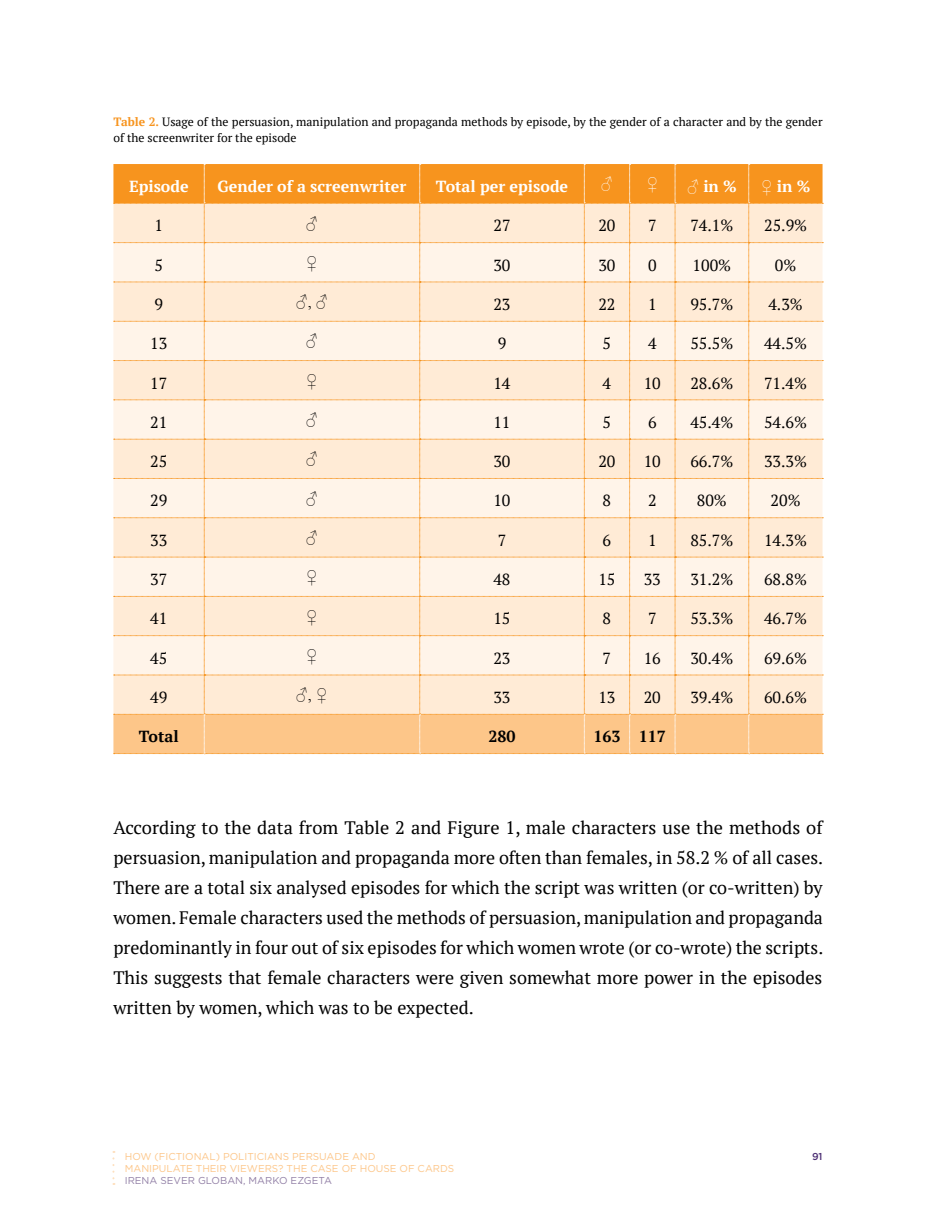
<style>
.page{position:relative;width:936px;height:1219px;background:#fff}
.page>*{position:absolute;margin:0;border:0;box-sizing:border-box;transform-origin:0 0}
.t1{font:18px/30px "PT Serif";color:#000;text-align:justify}
.t2{font:16px "PT Serif";color:#000}
.t3{font:700 16px "PT Serif";color:#fff}
.t4{font:16px "Times New Roman";color:#000}
.t5{font:700 16px "PT Serif";color:#000}
.t6{font:700 16px "Times New Roman";color:#fff}
.t7{font:16px "Times New Roman";color:#fff}
.t8{font:12px/16px "PT Serif";color:#000}
.t9{font:10px "Gotham";color:#fdc689}
.t10{font:10px "Gotham";color:#9381a7}
.t11{font:500 10px "Gotham";color:#4d2f74}
.s1{font-weight:700;color:#f7941e}
.s2{font-family:"Times New Roman"}
.s3{font-family:"Times New Roman";font-weight:400}
</style>
<div class="page">
<svg style="left:113px;top:164px;width:710px;height:590px;background:#fee4c8"></svg>
<svg style="left:112px;top:1151px;width:2px;height:34px"></svg>
<p class="t8" style="left:113px;top:113px;width:710px"><span class="s1">Table 2.</span> Usage of the persuasion, manipulation and propaganda methods by episode, by the gender of a character and by the gender of the screenwriter for the episode</p>
<p class="t3" style="left:129px;top:176px;width:61px">Episode</p>
<p class="t3" style="left:218px;top:176px;width:190px">Gender of a screenwriter</p>
<p class="t3" style="left:436px;top:176px;width:134px">Total per episode</p>
<p class="t6" style="left:601px;top:173px;width:13px">♂</p>
<p class="t7" style="left:646px;top:173px;width:13px">♀</p>
<p class="t3" style="left:687px;top:176px;width:51px"><span class="s2">♂</span> in %</p>
<p class="t3" style="left:761px;top:176px;width:51px"><span class="s3">♀</span> in %</p>
<p class="t2" style="left:154px;top:215px;width:10px">1</p>
<p class="t4" style="left:306px;top:212px;width:13px">♂</p>
<p class="t2" style="left:493px;top:215px;width:19px">27</p>
<p class="t2" style="left:598px;top:215px;width:19px">20</p>
<p class="t2" style="left:648px;top:215px;width:10px">7</p>
<p class="t2" style="left:690px;top:215px;width:44px">74.1%</p>
<p class="t2" style="left:764px;top:215px;width:44px">25.9%</p>
<p class="t2" style="left:154px;top:255px;width:10px">5</p>
<p class="t4" style="left:306px;top:252px;width:13px">♀</p>
<p class="t2" style="left:493px;top:255px;width:19px">30</p>
<p class="t2" style="left:598px;top:255px;width:19px">30</p>
<p class="t2" style="left:648px;top:255px;width:10px">0</p>
<p class="t2" style="left:692px;top:255px;width:40px">100%</p>
<p class="t2" style="left:774px;top:255px;width:23px">0%</p>
<p class="t2" style="left:154px;top:294px;width:10px">9</p>
<p class="t4" style="left:296px;top:291px;width:33px">♂, ♂</p>
<p class="t2" style="left:493px;top:294px;width:19px">23</p>
<p class="t2" style="left:598px;top:294px;width:19px">22</p>
<p class="t2" style="left:648px;top:294px;width:10px">1</p>
<p class="t2" style="left:690px;top:294px;width:44px">95.7%</p>
<p class="t2" style="left:768px;top:294px;width:36px">4.3%</p>
<p class="t2" style="left:150px;top:333px;width:19px">13</p>
<p class="t4" style="left:306px;top:330px;width:13px">♂</p>
<p class="t2" style="left:497px;top:333px;width:10px">9</p>
<p class="t2" style="left:602px;top:333px;width:10px">5</p>
<p class="t2" style="left:648px;top:333px;width:10px">4</p>
<p class="t2" style="left:690px;top:333px;width:44px">55.5%</p>
<p class="t2" style="left:764px;top:333px;width:44px">44.5%</p>
<p class="t2" style="left:150px;top:372px;width:19px">17</p>
<p class="t4" style="left:306px;top:370px;width:13px">♀</p>
<p class="t2" style="left:493px;top:372px;width:19px">14</p>
<p class="t2" style="left:602px;top:372px;width:10px">4</p>
<p class="t2" style="left:643px;top:372px;width:19px">10</p>
<p class="t2" style="left:690px;top:372px;width:44px">28.6%</p>
<p class="t2" style="left:764px;top:372px;width:44px">71.4%</p>
<p class="t2" style="left:150px;top:412px;width:19px">21</p>
<p class="t4" style="left:306px;top:409px;width:13px">♂</p>
<p class="t2" style="left:493px;top:412px;width:19px">11</p>
<p class="t2" style="left:602px;top:412px;width:10px">5</p>
<p class="t2" style="left:648px;top:412px;width:10px">6</p>
<p class="t2" style="left:690px;top:412px;width:44px">45.4%</p>
<p class="t2" style="left:764px;top:412px;width:44px">54.6%</p>
<p class="t2" style="left:150px;top:451px;width:19px">25</p>
<p class="t4" style="left:306px;top:448px;width:13px">♂</p>
<p class="t2" style="left:493px;top:451px;width:19px">30</p>
<p class="t2" style="left:598px;top:451px;width:19px">20</p>
<p class="t2" style="left:643px;top:451px;width:19px">10</p>
<p class="t2" style="left:690px;top:451px;width:44px">66.7%</p>
<p class="t2" style="left:764px;top:451px;width:44px">33.3%</p>
<p class="t2" style="left:150px;top:490px;width:19px">29</p>
<p class="t4" style="left:306px;top:487px;width:13px">♂</p>
<p class="t2" style="left:493px;top:490px;width:19px">10</p>
<p class="t2" style="left:602px;top:490px;width:10px">8</p>
<p class="t2" style="left:648px;top:490px;width:10px">2</p>
<p class="t2" style="left:696px;top:490px;width:31px">80%</p>
<p class="t2" style="left:770px;top:490px;width:31px">20%</p>
<p class="t2" style="left:150px;top:530px;width:19px">33</p>
<p class="t4" style="left:306px;top:527px;width:13px">♂</p>
<p class="t2" style="left:497px;top:530px;width:10px">7</p>
<p class="t2" style="left:602px;top:530px;width:10px">6</p>
<p class="t2" style="left:648px;top:530px;width:10px">1</p>
<p class="t2" style="left:690px;top:530px;width:44px">85.7%</p>
<p class="t2" style="left:764px;top:530px;width:44px">14.3%</p>
<p class="t2" style="left:150px;top:569px;width:19px">37</p>
<p class="t4" style="left:306px;top:566px;width:13px">♀</p>
<p class="t2" style="left:493px;top:569px;width:19px">48</p>
<p class="t2" style="left:598px;top:569px;width:19px">15</p>
<p class="t2" style="left:643px;top:569px;width:19px">33</p>
<p class="t2" style="left:690px;top:569px;width:44px">31.2%</p>
<p class="t2" style="left:764px;top:569px;width:44px">68.8%</p>
<p class="t2" style="left:150px;top:608px;width:19px">41</p>
<p class="t4" style="left:306px;top:605px;width:13px">♀</p>
<p class="t2" style="left:493px;top:608px;width:19px">15</p>
<p class="t2" style="left:602px;top:608px;width:10px">8</p>
<p class="t2" style="left:648px;top:608px;width:10px">7</p>
<p class="t2" style="left:690px;top:608px;width:44px">53.3%</p>
<p class="t2" style="left:764px;top:608px;width:44px">46.7%</p>
<p class="t2" style="left:150px;top:647px;width:19px">45</p>
<p class="t4" style="left:306px;top:645px;width:13px">♀</p>
<p class="t2" style="left:493px;top:647px;width:19px">23</p>
<p class="t2" style="left:602px;top:647px;width:10px">7</p>
<p class="t2" style="left:643px;top:647px;width:19px">16</p>
<p class="t2" style="left:690px;top:647px;width:44px">30.4%</p>
<p class="t2" style="left:764px;top:647px;width:44px">69.6%</p>
<p class="t2" style="left:150px;top:687px;width:19px">49</p>
<p class="t4" style="left:296px;top:684px;width:33px">♂, ♀</p>
<p class="t2" style="left:493px;top:687px;width:19px">33</p>
<p class="t2" style="left:598px;top:687px;width:19px">13</p>
<p class="t2" style="left:643px;top:687px;width:19px">20</p>
<p class="t2" style="left:690px;top:687px;width:44px">39.4%</p>
<p class="t2" style="left:764px;top:687px;width:44px">60.6%</p>
<p class="t5" style="left:139px;top:726px;width:41px">Total</p>
<p class="t5" style="left:488px;top:726px;width:29px">280</p>
<p class="t5" style="left:593px;top:726px;width:74px">163 117</p>
<p class="t1" style="left:113px;top:813px;width:711px">According to the data from Table 2 and Figure 1, male characters use the methods of persuasion, manipulation and propaganda more often than females, in 58.2 % of all cases.<br>There are a total six analysed episodes for which the script was written (or co-written) by women. Female characters used the methods of persuasion, manipulation and propaganda predominantly in four out of six episodes for which women wrote (or co-wrote) the scripts.<br>This suggests that female characters were given somewhat more power in the episodes written by women, which was to be expected.</p>
<p class="t9" style="left:125px;top:1151px;width:252px">HOW (FICTIONAL) POLITICIANS PERSUADE AND</p>
<p class="t11" style="left:812px;top:1150px;width:12px">91</p>
<p class="t9" style="left:125px;top:1163px;width:331px">MANIPULATE THEIR VIEWERS? THE CASE OF HOUSE OF CARDS</p>
<p class="t10" style="left:125px;top:1175px;width:209px">IRENA SEVER GLOBAN, MARKO EZGETA</p>
</div>
